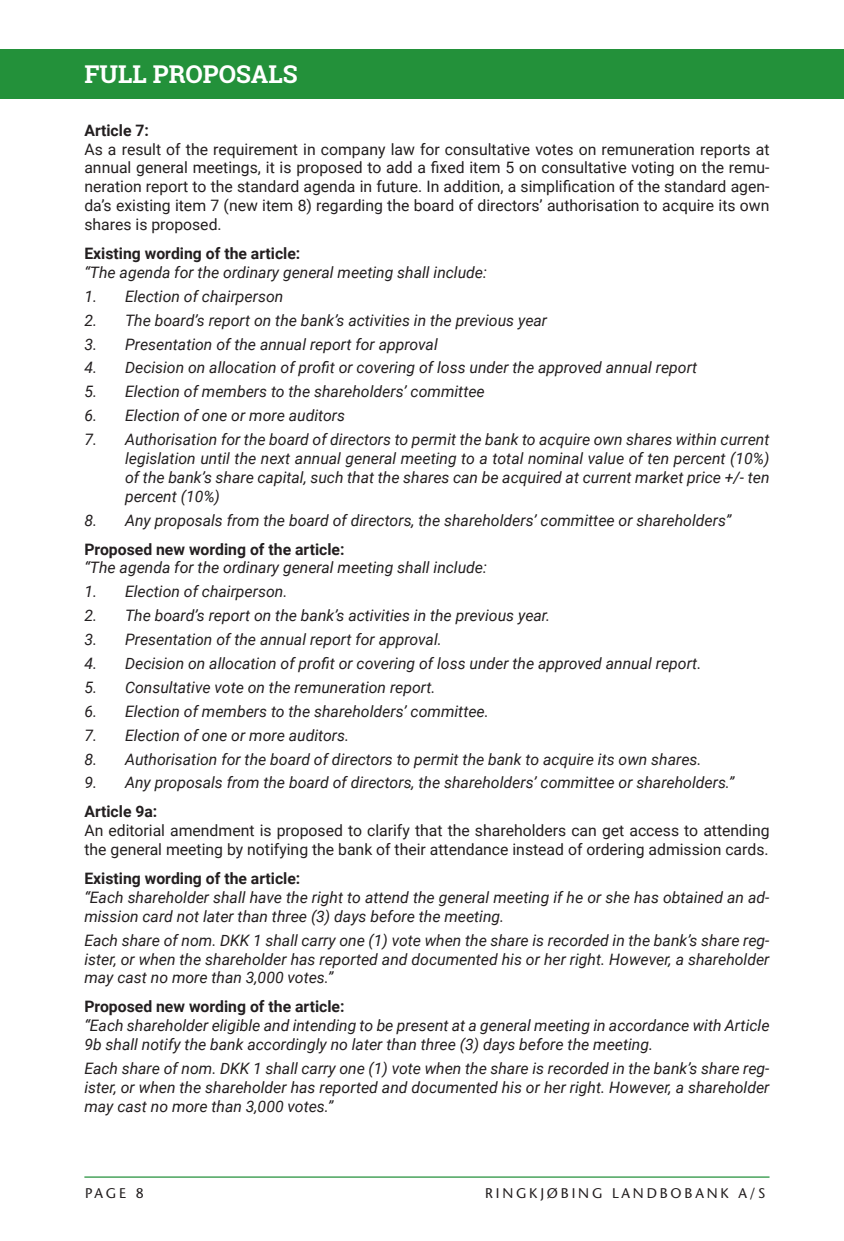
<style>
.page{position:relative;width:844px;height:1241px;background:#fff}
.page>*{position:absolute;margin:0;border:0;box-sizing:border-box;transform-origin:0 0}
.t1{font:700 24.5px "Roboto Slab";color:#fff}
.t2{font:italic 15.75px/18.9px "Roboto";color:#231f20;text-align:justify}
.t3{font:15.75px/18.9px "Roboto";color:#231f20;text-align:justify}
.t4{font:700 15.75px "Roboto";color:#231f20}
.t5{font:500 14px "Stone Sans Std";letter-spacing:.2em;color:#231f20}
</style>
<div class="page">
<hr style="left:84px;top:1176px;width:685px;height:1px;background:#23913a">
<div style="left:0;top:50px;width:843px;height:49px;background:#23913a"></div>
<h1 class="t1" style="left:84px;top:57px;width:215px">FULL PROPOSALS</h1>
<p class="t4" style="left:84px;top:119px;width:66px">Article 7:</p>
<p class="t3" style="left:84px;top:139px;width:686px">As a result of the requirement in company law for consultative votes on remuneration reports at annual general meetings, it is proposed to add a fixed item 5 on consultative voting on the remu&shy;neration report to the standard agenda in future. In addition, a simplification of the standard agen&shy;da’s existing item 7 (new item 8) regarding the board of directors’ authorisation to acquire its own shares is proposed.</p>
<p class="t4" style="left:84px;top:242px;width:217px">Existing wording of the article:</p>
<p class="t2" style="left:84px;top:262px;width:404px">“The agenda for the ordinary general meeting shall include:</p>
<p class="t2" style="left:84px;top:286px;width:200px">1. Election of chairperson</p>
<p class="t2" style="left:84px;top:310px;width:464px">2. The board’s report on the bank’s activities in the previous year</p>
<p class="t2" style="left:84px;top:334px;width:355px">3. Presentation of the annual report for approval</p>
<p class="t2" style="left:84px;top:358px;width:614px">4. Decision on allocation of profit or covering of loss under the approved annual report</p>
<p class="t2" style="left:84px;top:381px;width:402px">5. Election of members to the shareholders’ committee</p>
<p class="t2" style="left:84px;top:405px;width:262px">6. Election of one or more auditors</p>
<p class="t2" style="left:125px;top:429px;width:645px;text-indent:-41px">7. Authorisation for the board of directors to permit the bank to acquire own shares within current legislation until the next annual general meeting to a total nominal value of ten percent (10%) of the bank’s share capital, such that the shares can be acquired at current market price +/- ten percent (10%)</p>
<p class="t2" style="left:84px;top:510px;width:648px">8. Any proposals from the board of directors, the shareholders’ committee or shareholders”</p>
<p class="t4" style="left:84px;top:538px;width:262px">Proposed new wording of the article:</p>
<p class="t2" style="left:84px;top:557px;width:404px">“The agenda for the ordinary general meeting shall include:</p>
<p class="t2" style="left:84px;top:581px;width:204px">1. Election of chairperson.</p>
<p class="t2" style="left:84px;top:605px;width:467px">2. The board’s report on the bank’s activities in the previous year.</p>
<p class="t2" style="left:84px;top:629px;width:359px">3. Presentation of the annual report for approval.</p>
<p class="t2" style="left:84px;top:653px;width:618px">4. Decision on allocation of profit or covering of loss under the approved annual report.</p>
<p class="t2" style="left:84px;top:677px;width:353px">5. Consultative vote on the remuneration report.</p>
<p class="t2" style="left:84px;top:701px;width:406px">6. Election of members to the shareholders’ committee.</p>
<p class="t2" style="left:84px;top:724px;width:266px">7. Election of one or more auditors.</p>
<p class="t2" style="left:84px;top:748px;width:618px">8. Authorisation for the board of directors to permit the bank to acquire its own shares.</p>
<p class="t2" style="left:84px;top:772px;width:651px">9. Any proposals from the board of directors, the shareholders’ committee or shareholders.”</p>
<p class="t4" style="left:84px;top:800px;width:74px">Article 9a:</p>
<p class="t3" style="left:84px;top:820px;width:686px">An editorial amendment is proposed to clarify that the shareholders can get access to attending the general meeting by notifying the bank of their attendance instead of ordering admission cards.</p>
<p class="t4" style="left:84px;top:867px;width:217px">Existing wording of the article:</p>
<p class="t2" style="left:84px;top:887px;width:686px">“Each shareholder shall have the right to attend the general meeting if he or she has obtained an ad&shy;mission card not later than three (3) days before the meeting.</p>
<p class="t2" style="left:84px;top:929px;width:686px">Each share of nom. DKK 1 shall carry one (1) vote when the share is recorded in the bank’s share reg&shy;ister, or when the shareholder has reported and documented his or her right. However, a shareholder may cast no more than 3,000 votes.”</p>
<p class="t4" style="left:84px;top:995px;width:262px">Proposed new wording of the article:</p>
<p class="t2" style="left:84px;top:1015px;width:686px">“Each shareholder eligible and intending to be present at a general meeting in accordance with Article<br>9b shall notify the bank accordingly no later than three (3) days before the meeting.</p>
<p class="t2" style="left:84px;top:1058px;width:686px">Each share of nom. DKK 1 shall carry one (1) vote when the share is recorded in the bank’s share reg&shy;ister, or when the shareholder has reported and documented his or her right. However, a shareholder may cast no more than 3,000 votes.”</p>
<p class="t5" style="left:85px;top:1184px;width:60px">PAGE 8</p>
<p class="t5" style="left:485px;top:1184px;width:281px">RINGKJØBING LANDBOBANK A/S</p>
</div>
